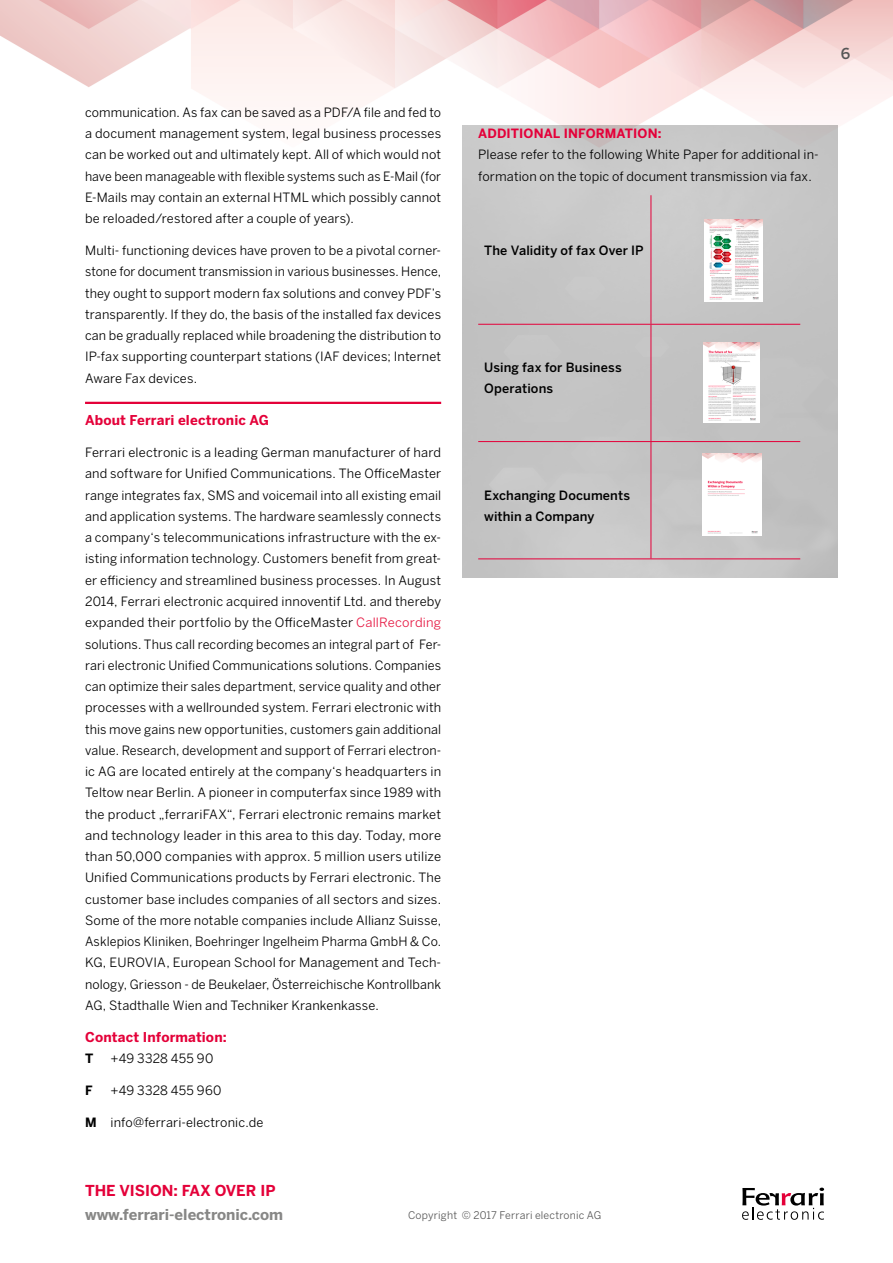
<style>
.page{position:relative;width:893px;height:1263px;background:#fff}
.page>*{position:absolute;margin:0;border:0;box-sizing:border-box;transform-origin:0 0}
.t1{font:700 15px "Benton Sans";color:#878786}
.t2{font:700 15px "Benton Sans";color:#e40039}
.t3{font:500 15px "Benton Sans";color:#565656}
.t4{font:700 13.5px "Benton Sans";letter-spacing:.01em;color:#e40039}
.t5{font:12.75px/21.3px "Benton Sans";letter-spacing:.01em;color:#000;text-align:justify}
.t6{font:500 12.75px/21.3px "Benton Sans";letter-spacing:.01em;color:#000}
.t7{font:700 12.75px "Benton Sans";letter-spacing:.01em;color:#e40039}
.t8{font:700 12.75px "Benton Sans";color:#000}
.t9{font:10.5px "Benton Sans";letter-spacing:.02em;color:#565656}
.s1{color:#e61a44}
.s2{font-weight:700}
</style>
<div class="page">
<img style="left:0;top:0;width:893px;height:159px">
<svg style="left:742px;top:1187px;width:82px;height:33px"></svg>
<hr style="left:85px;top:402px;width:356px;height:2px;background:#e40039">
<div style="left:462px;top:125px;width:375px;height:452px;background:#c5c5c5"></div>
<hr style="left:478px;top:324px;width:173px;height:1px;background:#e40039">
<hr style="left:651px;top:324px;width:149px;height:1px;background:#e40039">
<hr style="left:478px;top:441px;width:173px;height:1px;background:#e40039">
<hr style="left:651px;top:441px;width:149px;height:1px;background:#e40039">
<hr style="left:478px;top:558px;width:173px;height:1px;background:#e40039">
<hr style="left:651px;top:558px;width:149px;height:1px;background:#e40039">
<hr style="left:651px;top:195px;width:1px;height:129px;background:#e40039">
<hr style="left:651px;top:325px;width:1px;height:116px;background:#e40039">
<hr style="left:651px;top:442px;width:1px;height:116px;background:#e40039">
<img style="left:703px;top:453px;width:58px;height:82px">
<img style="left:704px;top:219px;width:58px;height:83px">
<img style="left:704px;top:342px;width:56px;height:80px">
<p class="t5" style="left:85px;top:101px;width:358px">communication. As fax can be saved as a PDF/A file and fed to a document management system, legal business processes can be worked out and ultimately kept. All of which would not have been manageable with flexible systems such as E-Mail (for E-Mails may contain an external HTML which possibly cannot be reloaded/restored after a couple of years).</p>
<p class="t5" style="left:85px;top:240px;width:358px">Multi- functioning devices have proven to be a pivotal corner&shy;stone for document transmission in various businesses. Hence, they ought to support modern fax solutions and convey PDF’s transparently. If they do, the basis of the installed fax devices can be gradually replaced while broadening the distribution to IP-fax supporting counterpart stations (IAF devices; Internet Aware Fax devices.</p>
<p class="t4" style="left:85px;top:412px;width:186px">About Ferrari electronic AG</p>
<p class="t5" style="left:85px;top:442px;width:358px">Ferrari electronic is a leading German manufacturer of hard and software for Unified Communications. The OfficeMaster range integrates fax, SMS and voicemail into all existing email and application systems. The hardware seamlessly connects a company‘s telecommunications infrastructure with the ex&shy;isting information technology. Customers benefit from great&shy;er efficiency and streamlined business processes. In August 2014, Ferrari electronic acquired innoventif Ltd. and thereby expanded their portfolio by the OfficeMaster <span class="s1">CallRecording </span>solutions. Thus call recording becomes an integral part of Fer&shy;rari electronic Unified Communications solutions. Companies can optimize their sales department, service quality and other processes with a wellrounded system. Ferrari electronic with this move gains new opportunities, customers gain additional value. Research, development and support of Ferrari electron&shy;ic AG are located entirely at the company‘s headquarters in Teltow near Berlin. A pioneer in computerfax since 1989 with the product „ferrariFAX“, Ferrari electronic remains market and technology leader in this area to this day. Today, more than 50,000 companies with approx. 5 million users utilize Unified Communications products by Ferrari electronic. The customer base includes companies of all sectors and sizes.<br>Some of the more notable companies include Allianz Suisse, Asklepios Kliniken, Boehringer Ingelheim Pharma GmbH &amp; Co.<br>KG, EUROVIA, European School for Management and Tech&shy;nology, Griesson - de Beukelaer, Österreichische Kontrollbank AG, Stadthalle Wien and Techniker Krankenkasse.</p>
<p class="t4" style="left:85px;top:1029px;width:143px">Contact Information:</p>
<p class="t8" style="left:85px;top:1051px;width:10px">T</p>
<p class="t5" style="left:111px;top:1048px;width:104px">+49 3328 455 90</p>
<p class="t8" style="left:85px;top:1083px;width:9px">F</p>
<p class="t5" style="left:111px;top:1079px;width:112px">+49 3328 455 960</p>
<p class="t5" style="left:85px;top:1111px;width:180px"><span class="s2">M</span> info@ferrari-electronic.de</p>
<p class="t7" style="left:478px;top:126px;width:185px">ADDITIONAL INFORMATION:</p>
<p class="t5" style="left:478px;top:144px;width:342px">Please refer to the following White Paper for additional in&shy;formation on the topic of document transmission via fax.</p>
<p class="t6" style="left:484px;top:240px;width:161px">The Validity of fax Over IP</p>
<p class="t6" style="left:484px;top:357px;width:139px">Using fax for Business<br>Operations</p>
<p class="t6" style="left:484px;top:484px;width:147px">Exchanging Documents within a Company</p>
<p class="t2" style="left:85px;top:1182px;width:192px">THE VISION: FAX OVER IP</p>
<p class="t1" style="left:85px;top:1206px;width:200px">www.ferrari-electronic.com</p>
<p class="t9" style="left:408px;top:1209px;width:195px">Copyright © 2017 Ferrari electronic AG</p>
<p class="t3" style="left:841px;top:45px;width:11px">6</p>
</div>
